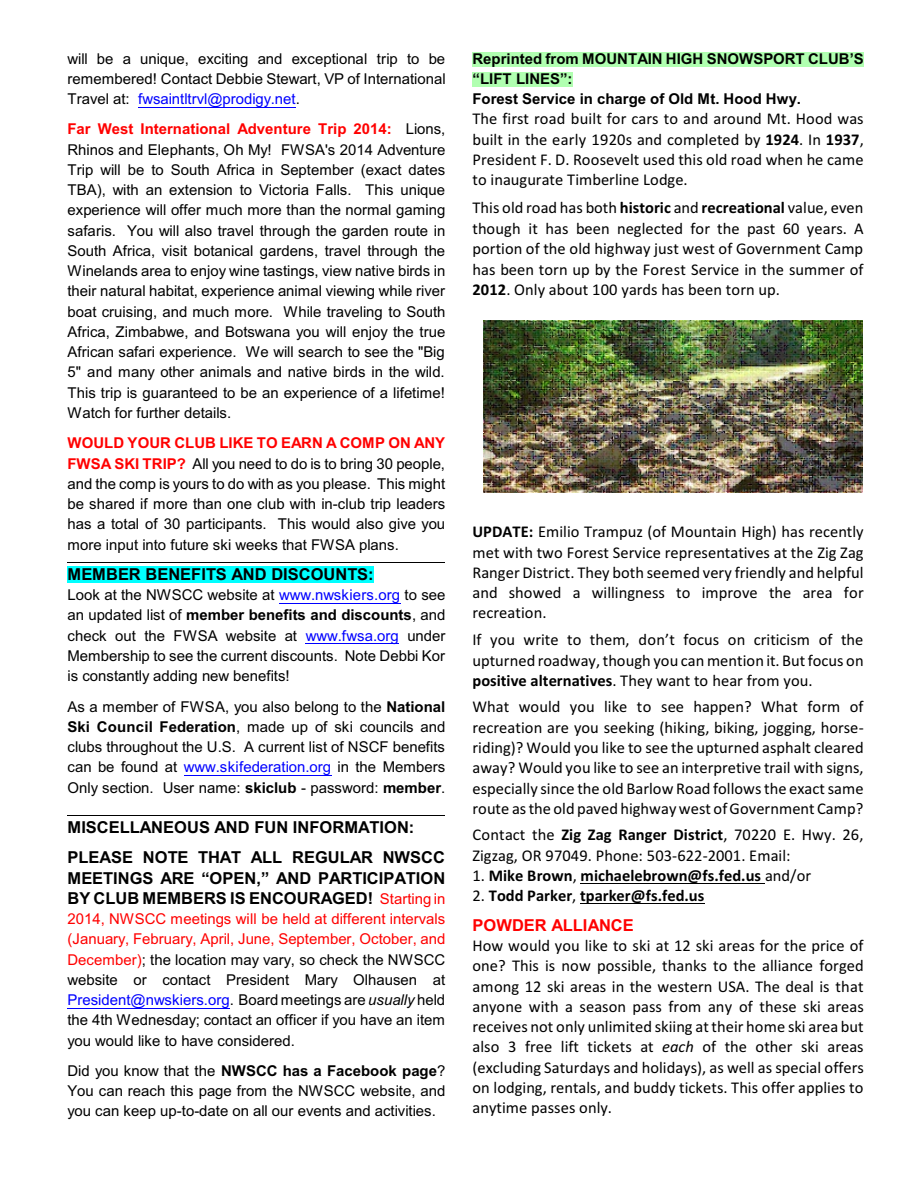
<style>
.page{position:relative;width:918px;height:1188px;background:#fff}
.page>*{position:absolute;margin:0;border:0;box-sizing:border-box;transform-origin:0 0}
.t1{font:16.5px/20.2px "Calibri";color:#000;text-align:justify}
.t2{font:700 16.5px/30.3px "Arial";color:#000}
.t3{font:700 16.5px "Calibri";color:#000}
.t4{font:700 16.5px "Arial";color:#f00}
.t5{font:15px/20.2px "Arial";color:#000;text-align:justify}
.t6{font:700 15px/20.2px "Arial";color:#000}
.s1{color:#00f}
.s2{font-weight:700;color:#f00}
.s3{font-weight:700}
.s4{font-weight:400;font-size:15px;color:#f00}
.s5{color:#f00}
.s6{font-style:italic}
.s7{font-weight:400}
</style>
<div class="page">
<img style="left:484px;top:320px;width:379px;height:173px">
<hr style="left:138px;top:107px;width:158px;height:1px;background:#00f">
<hr style="left:68px;top:562px;width:378px;height:1px;background:#000">
<div style="left:68px;top:567px;width:306px;height:16px;background:#0ff"></div>
<hr style="left:279px;top:603px;width:121px;height:1px;background:#00f">
<hr style="left:306px;top:643px;width:93px;height:1px;background:#00f">
<hr style="left:184px;top:775px;width:147px;height:1px;background:#00f">
<hr style="left:68px;top:815px;width:378px;height:1px;background:#000">
<hr style="left:68px;top:1008px;width:162px;height:1px;background:#00f">
<div style="left:472px;top:52px;width:70px;height:15px;background:#b0ffb0"></div>
<div style="left:542px;top:52px;width:161px;height:15px;background:#b0ffb0"></div>
<hr style="left:703px;top:52px;width:4px;height:15px;background:#b0ffb0">
<div style="left:707px;top:52px;width:98px;height:15px;background:#b0ffb0"></div>
<div style="left:805px;top:52px;width:59px;height:15px;background:#b0ffb0"></div>
<div style="left:472px;top:72px;width:101px;height:15px;background:#b0ffb0"></div>
<hr style="left:581px;top:883px;width:184px;height:1px;background:#000">
<hr style="left:580px;top:903px;width:125px;height:1px;background:#000">
<p class="t5" style="left:68px;top:50px;width:380px">will be a unique, exciting and exceptional trip to be remembered! Contact Debbie Stewart, VP of International Travel at: <span class="s1">fwsaintltrvl@prodigy.net</span>.</p>
<p class="t5" style="left:68px;top:120px;width:379px"><span class="s2">Far West International Adventure Trip 2014:</span> Lions, Rhinos and Elephants, Oh My! FWSA's 2014 Adventure Trip will be to South Africa in September (exact dates TBA), with an extension to Victoria Falls. This unique experience will offer much more than the normal gaming safaris. You will also travel through the garden route in South Africa, visit botanical gardens, travel through the Winelands area to enjoy wine tastings, view native birds in their natural habitat, experience animal viewing while river boat cruising, and much more. While traveling to South Africa, Zimbabwe, and Botswana you will enjoy the true African safari experience. We will search to see the "Big 5" and many other animals and native birds in the wild.<br>This trip is guaranteed to be an experience of a lifetime!<br>Watch for further details.</p>
<p class="t5" style="left:68px;top:434px;width:379px"><span class="s2">WOULD YOUR CLUB LIKE TO EARN A COMP ON ANY FWSA SKI TRIP?</span> All you need to do is to bring 30 people, and the comp is yours to do with as you please. This might be shared if more than one club with in-club trip leaders has a total of 30 participants. This would also give you more input into future ski weeks that FWSA plans.</p>
<p class="t2" style="left:68px;top:561px;width:308px">MEMBER BENEFITS AND DISCOUNTS:</p>
<p class="t5" style="left:68px;top:586px;width:380px">Look at the NWSCC website at <span class="s1">www.nwskiers.org</span> to see an updated list of <span class="s3">member benefits and discounts</span>, and check out the FWSA website at <span class="s1">www.fwsa.org</span> under Membership to see the current discounts. Note Debbi Kor is constantly adding new benefits!</p>
<p class="t5" style="left:68px;top:698px;width:380px">As a member of FWSA, you also belong to the <span class="s3">National Ski Council Federation</span>, made up of ski councils and clubs throughout the U.S. A current list of NSCF benefits can be found at <span class="s1">www.skifederation.org</span> in the Members Only section. User name: <span class="s3">skiclub</span> - password: <span class="s3">member</span>.</p>
<p class="t2" style="left:68px;top:814px;width:379px">MISCELLANEOUS AND FUN INFORMATION:<br>PLEASE NOTE THAT ALL REGULAR NWSCC</p>
<p class="t2" style="left:68px;top:869px;width:380px;line-height:20.1px">MEETINGS ARE “OPEN,” AND PARTICIPATION<br>BY CLUB MEMBERS IS ENCOURAGED! <span class="s4">Starting in</span></p>
<p class="t5" style="left:68px;top:910px;width:379px"><span class="s5">2014, NWSCC meetings will be held at different intervals (January, February, April, June, September, October, and December)</span>; the location may vary, so check the NWSCC website or contact President Mary Olhausen at <span class="s1">President@nwskiers.org</span>. Board meetings are <span class="s6">usually</span> held the 4th Wednesday; contact an officer if you have an item you would like to have considered.</p>
<p class="t5" style="left:68px;top:1062px;width:379px">Did you know that the <span class="s3">NWSCC has a Facebook page</span>?<br>You can reach this page from the NWSCC website, and you can keep up-to-date on all our events and activities.</p>
<p class="t6" style="left:472px;top:50px;width:393px">Reprinted from MOUNTAIN HIGH SNOWSPORT CLUB’S “LIFT LINES”:<br>Forest Service in charge of Old Mt. Hood Hwy.</p>
<p class="t1" style="left:472px;top:110px;width:393px">The first road built for cars to and around Mt. Hood was built in the early 1920s and completed by <span class="s3">1924</span>. In <span class="s3">1937</span>, President F. D. Roosevelt used this old road when he came to inaugurate Timberline Lodge.</p>
<p class="t1" style="left:472px;top:199px;width:393px">This old road has both <span class="s3">historic</span> and <span class="s3">recreational</span> value, even though it has been neglected for the past 60 years. A portion of the old highway just west of Government Camp has been torn up by the Forest Service in the summer of <span class="s3">2012</span>. Only about 100 yards has been torn up.</p>
<p class="t1" style="left:472px;top:523px;width:393px"><span class="s3">UPDATE:</span> Emilio Trampuz (of Mountain High) has recently met with two Forest Service representatives at the Zig Zag Ranger District. They both seemed very friendly and helpful and showed a willingness to improve the area for recreation.</p>
<p class="t1" style="left:472px;top:631px;width:393px">If you write to them, don’t focus on criticism of the upturned roadway, though you can mention it. But focus on <span class="s3">positive alternatives</span>. They want to hear from you.</p>
<p class="t1" style="left:472px;top:698px;width:393px">What would you like to see happen? What form of recreation are you seeking (hiking, biking, jogging, horse&shy;riding)? Would you like to see the upturned asphalt cleared away? Would you like to see an interpretive trail with signs, especially since the old Barlow Road follows the exact same route as the old paved highway west of Government Camp?</p>
<p class="t1" style="left:472px;top:826px;width:393px">Contact the <span class="s3">Zig Zag Ranger District</span>, 70220 E. Hwy. 26,<br>Zigzag, OR 97049. Phone: 503-622-2001. Email:</p>
<p class="t3" style="left:472px;top:869px;width:340px"><span class="s7">1.</span> Mike Brown<span class="s7">,</span> michaelebrown@fs.fed.us <span class="s7">and/or</span></p>
<p class="t3" style="left:472px;top:889px;width:233px"><span class="s7">2.</span> Todd Parker<span class="s7">,</span> tparker@fs.fed.us</p>
<p class="t4" style="left:472px;top:919px;width:163px">POWDER ALLIANCE</p>
<p class="t1" style="left:472px;top:937px;width:393px">How would you like to ski at 12 ski areas for the price of one? This is now possible, thanks to the alliance forged among 12 ski areas in the western USA. The deal is that anyone with a season pass from any of these ski areas receives not only unlimited skiing at their home ski area but also 3 free lift tickets at <span class="s6">each</span> of the other ski areas (excluding Saturdays and holidays), as well as special offers on lodging, rentals, and buddy tickets. This offer applies to anytime passes only.</p>
</div>
